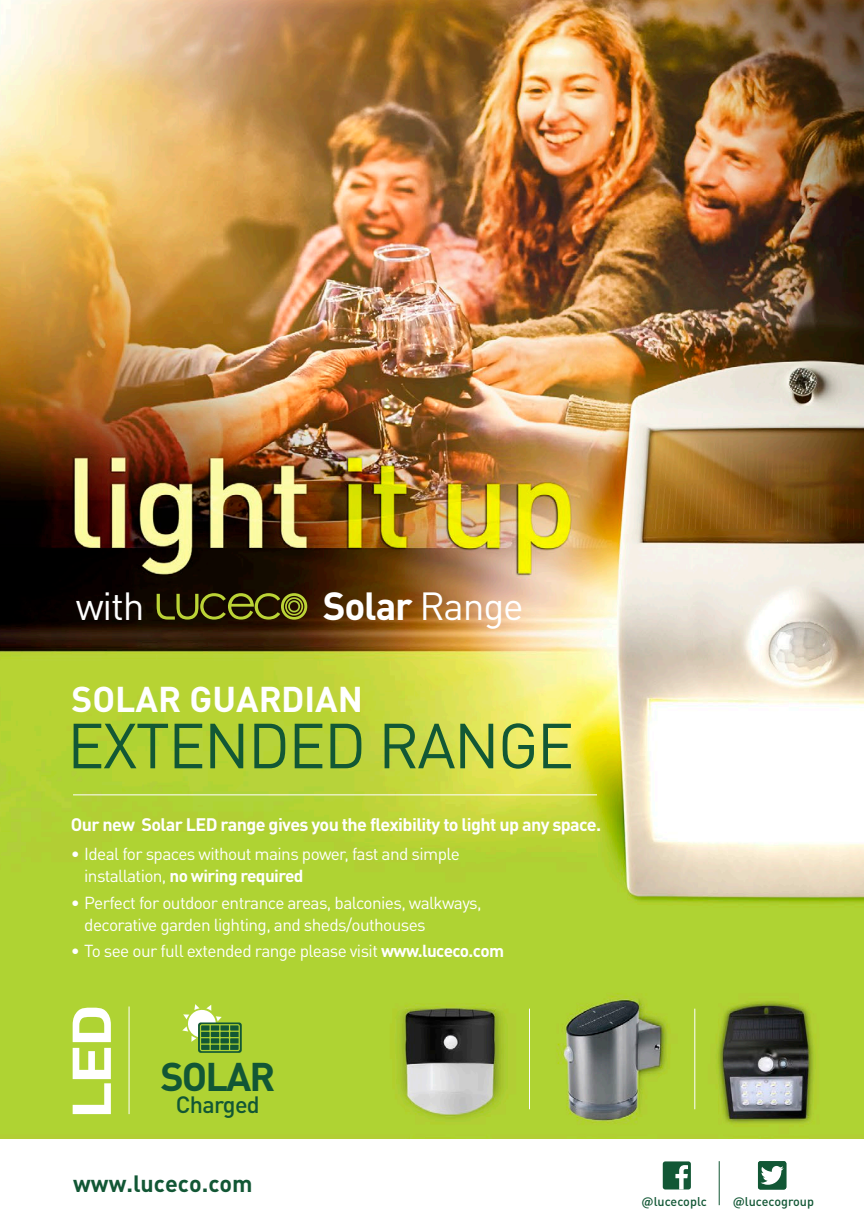
<style>
.page{position:relative;width:864px;height:1226px;background:#fff}
.page>*{position:absolute;margin:0;border:0;box-sizing:border-box;transform-origin:0 0}
.t1{font:62.65px "DIN Pro";letter-spacing:-.03em;color:#125835}
.t2{font:700 39.55px "DIN Pro";letter-spacing:-.05em;color:#125735}
.t3{font:700 38.68px "DIN Pro";letter-spacing:-.03em;color:#fff}
.t4{font:38.68px "DIN Pro";color:#fff}
.t5{font:700 35.35px "DINOT";color:#fff}
.t6{font:700 23.28px "DIN Pro";color:#125735}
.t7{font:500 23.28px "DIN Pro";letter-spacing:-.03em;color:#125735}
.t8{font:700 18.03px "DIN Pro";letter-spacing:-.035em;color:#fff}
.t9{font:17.15px/21.9px "DIN Pro";letter-spacing:-.035em;color:#fff}
.t10{font:500 12.6px "DIN Pro";color:#125735}
.s1{font-weight:400}
.s2{font-weight:700}
</style>
<div class="page">
<hr style="left:718px;top:1160px;width:1px;height:44px;background:#125735">
<svg style="left:662px;top:1161px;width:28px;height:28px"></svg>
<svg style="left:757px;top:1161px;width:29px;height:28px"></svg>
<img style="left:0;top:0;width:863px;height:1138px">
<hr style="left:529px;top:1008px;width:1px;height:101px;background:#fff">
<hr style="left:694px;top:1008px;width:1px;height:101px;background:#fff">
<hr style="left:73px;top:794px;width:523px;height:1px;background:#fff">
<img style="left:0;top:186px;width:643px;height:433px">
<svg style="left:73px;top:1007px;width:38px;height:106px"></svg>
<hr style="left:128px;top:1006px;width:1px;height:107px;background:#fff">
<svg style="left:182px;top:1004px;width:60px;height:48px;background:#8ab354"></svg>
<p class="t4" style="left:76px;top:575px;width:70px">with</p>
<p class="t3" style="left:322px;top:573px;width:202px">Solar <span class="s1">Range</span></p>
<p class="t5" style="left:71px;top:676px;width:293px">SOLAR GUARDIAN</p>
<p class="t1" style="left:67px;top:696px;width:508px">EXTENDED RANGE</p>
<p class="t8" style="left:71px;top:809px;width:531px">Our new Solar LED range gives you the flexibility to light up any space.</p>
<p class="t9" style="left:84px;top:841px;width:377px;text-indent:-13px">• Ideal for spaces without mains power, fast and simple installation, <span class="s2">no wiring required</span></p>
<p class="t9" style="left:84px;top:890px;width:399px;text-indent:-13px">• Perfect for outdoor entrance areas, balconies, walkways, decorative garden lighting, and sheds/outhouses</p>
<p class="t9" style="left:71px;top:938px;width:434px">• To see our full extended range please visit <span class="s2">www.luceco.com</span></p>
<p class="t2" style="left:160px;top:1043px;width:116px">SOLAR</p>
<p class="t7" style="left:176px;top:1085px;width:85px">Charged</p>
<p class="t6" style="left:73px;top:1164px;width:181px">www.luceco.com</p>
<p class="t10" style="left:641px;top:1191px;width:67px">@lucecoplc</p>
<p class="t10" style="left:732px;top:1191px;width:83px">@lucecogroup</p>
</div>
